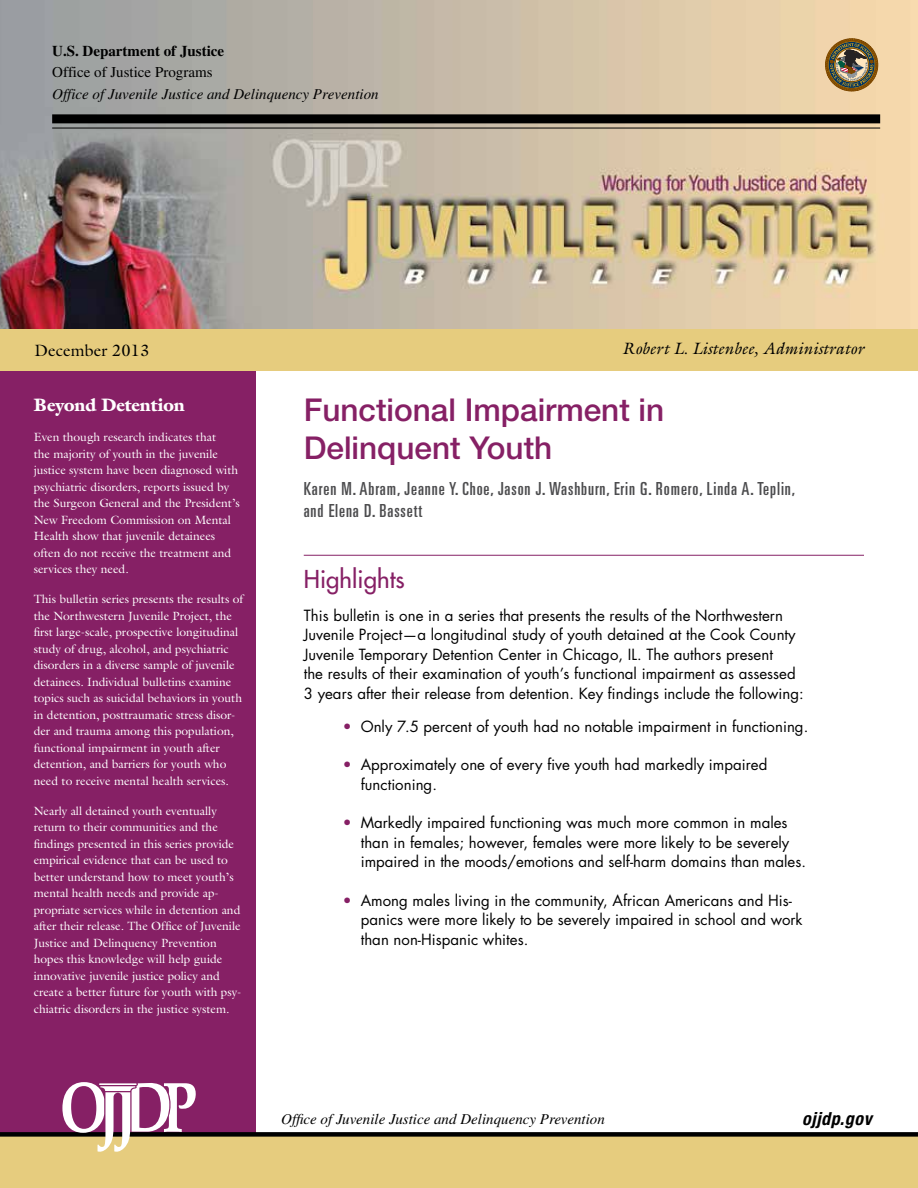
<style>
.page{position:relative;width:918px;height:1188px;background:#fff}
.page>*{position:absolute;margin:0;border:0;box-sizing:border-box;transform-origin:0 0}
._01-Highlights_Title{font:500 31.5px/37.8px "Helvetica Neue LT Std";color:#862065}
._01-Highlights_L1_He{font:500 24px "Futura Std";letter-spacing:.005em;color:#862065}
._01-Author{font:ultra-condensed 18px/22.5px "Univers LT Std";letter-spacing:.05em;color:#4d4d4f}
.SB-Page_1_L1_Head{font:900 18px "Galliard Std";letter-spacing:-.005em;color:#fff}
.t1{font:italic 700 condensed 18px "Helvetica Neue LT Std";letter-spacing:.03em;color:#000}
.t2{font:italic 16.5px "Galliard Std";letter-spacing:.005em;color:#000}
._01-Month_Year{font:16.5px "Galliard Std";letter-spacing:.005em;color:#000}
._01-L1_Hightlights_B{font:15px/19.5px "Futura Std";color:#000}
._01-Highlights_Body{font:15px/19.5px "Futura Std";color:#000}
.t3{font:italic 15px "Times LT Std";color:#000}
.t4{font:700 15px "Times LT Std";color:#000}
.t5{font:15px "Times LT Std";color:#000}
.SB-Page_1_Body_text{font:12px/16.5px "Galliard Std";color:#fff}
.s1{color:#862065}
</style>
<div class="page">
<div style="left:0;top:0;width:256px;height:1188px;background:#862065"></div>
<img style="left:0;top:0;width:918px;height:329px">
<hr style="left:52px;top:128px;width:828px;height:1px;background:#000">
<div style="left:52px;top:114px;width:828px;height:9px;background:#000"></div>
<svg style="left:0;top:1132px;width:918px;height:56px;background:#d5bd75"></svg>
<svg style="left:62px;top:1082px;width:134px;height:70px"></svg>
<div style="left:0;top:329px;width:918px;height:42px;background:#e6cc7e"></div>
<svg style="left:825px;top:38px;width:53px;height:53px;background:#8c7b59"></svg>
<hr style="left:304px;top:555px;width:560px;height:1px;background:#862065">
<p class="t4" style="left:52px;top:42px;width:174px">U.S. Department of Justice</p>
<p class="t5" style="left:52px;top:64px;width:162px">Office of Justice Programs</p>
<p class="t3" style="left:52px;top:85px;width:328px">Office of Juvenile Justice and Delinquency Prevention</p>
<p class="_01-Month_Year" style="left:34px;top:340px;width:116px">December 2013</p>
<h3 class="t2" style="left:622px;top:338px;width:243px">Robert L. Listenbee, Administrator</h3>
<p class="SB-Page_1_L1_Head" style="left:34px;top:394px;width:153px">Beyond Detention</p>
<p class="SB-Page_1_Body_text" style="left:34px;top:429px;width:208px">Even though research indicates that<br>the majority of youth in the juvenile justice system have been diagnosed with psychiatric disorders, reports issued by the Surgeon General and the President’s New Freedom Commission on Mental Health show that juvenile detainees often do not receive the treatment and services they need.</p>
<p class="SB-Page_1_Body_text" style="left:34px;top:591px;width:211px">This bulletin series presents the results of the Northwestern Juvenile Project, the first large-scale, prospective longitudinal study of drug, alcohol, and psychiatric disorders in a diverse sample of juvenile detainees. Individual bulletins examine topics such as suicidal behaviors in youth in detention, posttraumatic stress disor&shy;der and trauma among this population, functional impairment in youth after detention, and barriers for youth who need to receive mental health services.</p>
<p class="SB-Page_1_Body_text" style="left:34px;top:802px;width:209px">Nearly all detained youth eventually return to their communities and the findings presented in this series provide empirical evidence that can be used to better understand how to meet youth’s mental health needs and provide ap&shy;propriate services while in detention and after their release. The Office of Juvenile Justice and Delinquency Prevention hopes this knowledge will help guide innovative juvenile justice policy and create a better future for youth with psy&shy;chiatric disorders in the justice system.</p>
<p class="_01-Highlights_Title" style="left:304px;top:390px;width:362px">Functional Impairment in<br>Delinquent Youth</p>
<p class="_01-Author" style="left:304px;top:477px;width:493px">Karen M. Abram, Jeanne Y. Choe, Jason J. Washburn, Erin G. Romero, Linda A. Teplin, and Elena D. Bassett</p>
<p class="_01-Highlights_L1_He" style="left:304px;top:564px;width:103px">Highlights</p>
<p class="_01-Highlights_Body" style="left:304px;top:606px;width:501px">This bulletin is one in a series that presents the results of the Northwestern Juvenile Project—a longitudinal study of youth detained at the Cook County Juvenile Temporary Detention Center in Chicago, IL. The authors present<br>the results of their examination of youth’s functional impairment as assessed 3 years after their release from detention. Key findings include the following:</p>
<p class="_01-L1_Hightlights_B" style="left:343px;top:717px;width:467px"><span class="s1">•</span> Only 7.5 percent of youth had no notable impairment in functioning.</p>
<p class="_01-L1_Hightlights_B" style="left:361px;top:755px;width:408px;text-indent:-18px"><span class="s1">•</span> Approximately one of every five youth had markedly impaired functioning.</p>
<p class="_01-L1_Hightlights_B" style="left:361px;top:813px;width:447px;text-indent:-18px"><span class="s1">•</span> Markedly impaired functioning was much more common in males than in females; however, females were more likely to be severely impaired in the moods/emotions and self-harm domains than males.</p>
<p class="_01-L1_Hightlights_B" style="left:361px;top:890px;width:443px;text-indent:-18px"><span class="s1">•</span> Among males living in the community, African Americans and His&shy;panics were more likely to be severely impaired in school and work than non-Hispanic whites.</p>
<p class="t3" style="left:281px;top:1111px;width:325px">Office of Juvenile Justice and Delinquency Prevention</p>
<h3 class="t1" style="left:802px;top:1108px;width:71px">ojjdp.gov</h3>
</div>
